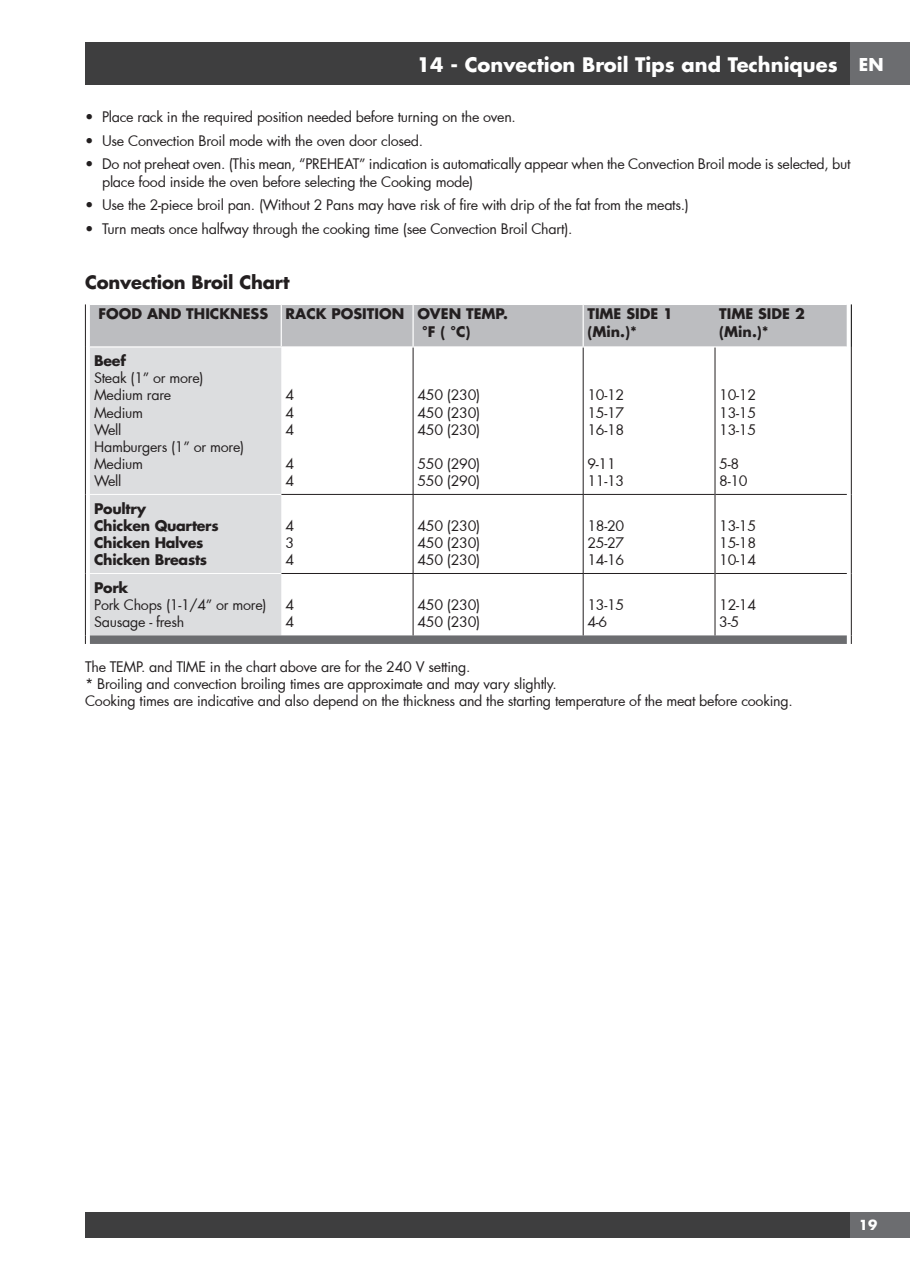
<style>
.page{position:relative;width:910px;height:1280px;background:#fff}
.page>*{position:absolute;margin:0;border:0;box-sizing:border-box;transform-origin:0 0}
.t1{font:700 19.5px "Futura Std";color:#fff}
.t2{font:700 18px "Futura Std";letter-spacing:-.01em;color:#231f20}
.t3{font:700 17.25px "Futura Std";color:#fff}
.t4{font:14.25px/17.1px "Futura";letter-spacing:-.02em;color:#231f20}
.t5{font:700 14.25px/17.1px "Futura Std";color:#231f20}
.t6{font:700 14.25px/17.1px "Futura Std";letter-spacing:-.02em;color:#231f20}
.t7{font:700 13.5px "Futura Std";color:#fff}
</style>
<div class="page">
<div style="left:85px;top:43px;width:765px;height:42px;background:#3e3e3f"></div>
<div style="left:850px;top:43px;width:60px;height:42px;background:#6c6d70"></div>
<div style="left:85px;top:1212px;width:765px;height:25px;background:#3e3e3f"></div>
<div style="left:850px;top:1212px;width:60px;height:25px;background:#6c6d70"></div>
<svg style="left:85px;top:304px;width:767px;height:340px"></svg>
<hr style="left:851px;top:304px;width:1px;height:43px;background:#000">
<hr style="left:90px;top:494px;width:191px;height:1px;background:#fff">
<hr style="left:90px;top:573px;width:191px;height:1px;background:#fff">
<hr style="left:413px;top:348px;width:1px;height:146px;background:#231f20">
<hr style="left:583px;top:348px;width:1px;height:146px;background:#231f20">
<hr style="left:413px;top:495px;width:1px;height:78px;background:#231f20">
<hr style="left:583px;top:495px;width:1px;height:78px;background:#231f20">
<hr style="left:413px;top:574px;width:1px;height:61px;background:#231f20">
<hr style="left:583px;top:574px;width:1px;height:61px;background:#231f20">
<hr style="left:715px;top:348px;width:1px;height:146px;background:#231f20">
<hr style="left:715px;top:494px;width:1px;height:79px;background:#231f20">
<hr style="left:715px;top:573px;width:1px;height:62px;background:#231f20">
<h1 class="t1" style="left:417px;top:52px;width:422px">14 - Convection Broil Tips and Techniques</h1>
<p class="t4" style="left:85px;top:108px;width:432px">• Place rack in the required position needed before turning on the oven.</p>
<p class="t4" style="left:85px;top:132px;width:340px">• Use Convection Broil mode with the oven door closed.</p>
<p class="t4" style="left:102px;top:155px;width:750px;text-indent:-17px">• Do not preheat oven. (This mean, “PREHEAT” indication is automatically appear when the Convection Broil mode is selected, but place food inside the oven before selecting the Cooking mode)</p>
<p class="t4" style="left:85px;top:196px;width:605px">• Use the 2-piece broil pan. (Without 2 Pans may have risk of fire with drip of the fat from the meats.)</p>
<p class="t4" style="left:85px;top:220px;width:489px">• Turn meats once halfway through the cooking time (see Convection Broil Chart).</p>
<p class="t2" style="left:85px;top:271px;width:206px">Convection Broil Chart</p>
<p class="t5" style="left:422px;top:305px;width:87px;text-indent:-324px">FOOD AND THICKNESS RACK POSITION OVEN TEMP. °F ( °C)</p>
<p class="t5" style="left:587px;top:305px;width:87px">TIME SIDE 1 (Min.)*</p>
<p class="t5" style="left:719px;top:305px;width:87px">TIME SIDE 2 (Min.)*</p>
<p class="t5" style="left:94px;top:352px;width:33px">Beef</p>
<p class="t4" style="left:94px;top:369px;width:152px">Steak (1” or more)<br>Medium rare<br>Medium<br>Well<br>Hamburgers (1” or more)<br>Medium<br>Well</p>
<p class="t4" style="left:286px;top:386px;width:10px;text-align:justify">4<br>4<br>4</p>
<p class="t4" style="left:286px;top:455px;width:10px">4<br>4</p>
<p class="t4" style="left:417px;top:386px;width:64px;text-align:justify">450 (230)<br>450 (230)<br>450 (230)</p>
<p class="t4" style="left:417px;top:455px;width:64px">550 (290)<br>550 (290)</p>
<p class="t4" style="left:587px;top:386px;width:38px;text-align:justify">10-12<br>15-17<br>16-18</p>
<p class="t4" style="left:587px;top:455px;width:38px">9-11<br>11-13</p>
<p class="t4" style="left:719px;top:386px;width:38px;text-align:justify">10-12<br>13-15<br>13-15</p>
<p class="t4" style="left:719px;top:455px;width:30px">5-8<br>8-10</p>
<p class="t6" style="left:94px;top:500px;width:126px">Poultry<br>Chicken Quarters<br>Chicken Halves<br>Chicken Breasts</p>
<p class="t4" style="left:286px;top:517px;width:10px;text-align:justify">4<br>3<br>4</p>
<p class="t4" style="left:417px;top:517px;width:64px;text-align:justify">450 (230)<br>450 (230)<br>450 (230)</p>
<p class="t4" style="left:587px;top:517px;width:38px;text-align:justify">18-20<br>25-27<br>14-16</p>
<p class="t4" style="left:719px;top:517px;width:38px;text-align:justify">13-15<br>15-18<br>10-14</p>
<p class="t5" style="left:94px;top:579px;width:36px">Pork</p>
<p class="t4" style="left:94px;top:596px;width:174px">Pork Chops (1-1/4” or more)<br>Sausage - fresh</p>
<p class="t4" style="left:286px;top:596px;width:10px">4<br>4</p>
<p class="t4" style="left:417px;top:596px;width:64px">450 (230)<br>450 (230)</p>
<p class="t4" style="left:587px;top:596px;width:38px">13-15<br>4-6</p>
<p class="t4" style="left:719px;top:596px;width:38px">12-14<br>3-5</p>
<p class="t4" style="left:85px;top:658px;width:709px">The TEMP. and TIME in the chart above are for the 240 V setting.<br>* Broiling and convection broiling times are approximate and may vary slightly.<br>Cooking times are indicative and also depend on the thickness and the starting temperature of the meat before cooking.</p>
<p class="t3" style="left:859px;top:53px;width:26px">EN</p>
<p class="t7" style="left:859px;top:1216px;width:20px">19</p>
</div>
